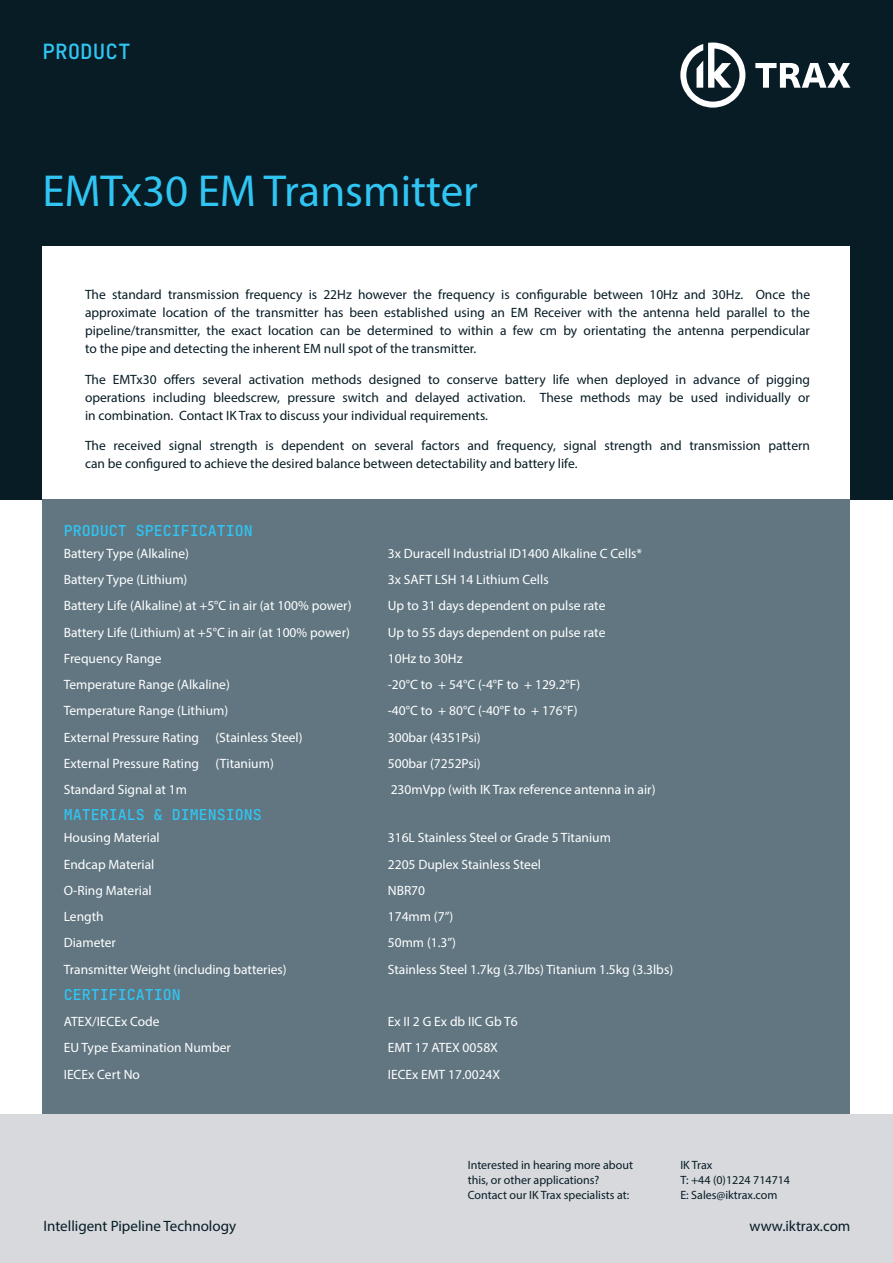
<style>
.page{position:relative;width:893px;height:1263px;background:#fff}
.page>*{position:absolute;margin:0;border:0;box-sizing:border-box;transform-origin:0 0}
.t1{font:45px "Myriad Pro";color:#30c5f3}
.t2{font:21px "Jet Brains Mono";color:#30c5f3}
.t3{font:15px "Jet Brains Mono";color:#30c5f3}
.t4{font:15px "Myriad Pro";color:#071c25}
.t5{font:13.5px "Myriad Pro";color:#fff}
.t6{font:13.5px/18px "Myriad Pro";color:#071c25;text-align:justify}
.t7{font:12px/15px "Myriad Pro";color:#071c25}
</style>
<div class="page">
<div style="left:0;top:0;width:893px;height:499px;background:#071c25"></div>
<div style="left:43px;top:246px;width:807px;height:283px;background:#fff"></div>
<div style="left:0;top:1114px;width:893px;height:149px;background:#d7d9dd"></div>
<svg style="left:755px;top:63px;width:95px;height:25px"></svg>
<svg style="left:680px;top:43px;width:65px;height:65px"></svg>
<div style="left:43px;top:499px;width:807px;height:615px;background:#617681"></div>
<p class="t2" style="left:43px;top:37px;width:90px">PRODUCT</p>
<p class="t1" style="left:43px;top:163px;width:437px">EMTx30 EM Transmitter</p>
<p class="t6" style="left:85px;top:285px;width:726px">The standard transmission frequency is 22Hz however the frequency is configurable between 10Hz and 30Hz. Once the approximate location of the transmitter has been established using an EM Receiver with the antenna held parallel to the pipeline/transmitter, the exact location can be determined to within a few cm by orientating the antenna perpendicular to the pipe and detecting the inherent EM null spot of the transmitter.</p>
<p class="t6" style="left:85px;top:370px;width:726px">The EMTx30 offers several activation methods designed to conserve battery life when deployed in advance of pigging operations including bleedscrew, pressure switch and delayed activation. These methods may be used individually or in combination. Contact IK Trax to discuss your individual requirements.</p>
<p class="t6" style="left:85px;top:437px;width:726px">The received signal strength is dependent on several factors and frequency, signal strength and transmission pattern can be configured to achieve the desired balance between detectability and battery life.</p>
<p class="t3" style="left:64px;top:520px;width:191px">PRODUCT SPECIFICATION</p>
<p class="t5" style="left:64px;top:545px;width:127px">Battery Type (Alkaline)</p>
<p class="t5" style="left:388px;top:545px;width:256px">3x Duracell Industrial ID1400 Alkaline C Cells*</p>
<p class="t5" style="left:64px;top:571px;width:125px">Battery Type (Lithium)</p>
<p class="t5" style="left:388px;top:571px;width:162px">3x SAFT LSH 14 Lithium Cells</p>
<p class="t5" style="left:64px;top:597px;width:289px">Battery Life (Alkaline) at +5°C in air (at 100% power)</p>
<p class="t5" style="left:388px;top:597px;width:219px">Up to 31 days dependent on pulse rate</p>
<p class="t5" style="left:64px;top:624px;width:288px">Battery Life (Lithium) at +5°C in air (at 100% power)</p>
<p class="t5" style="left:388px;top:624px;width:219px">Up to 55 days dependent on pulse rate</p>
<p class="t5" style="left:64px;top:650px;width:99px">Frequency Range</p>
<p class="t5" style="left:388px;top:650px;width:76px">10Hz to 30Hz</p>
<p class="t5" style="left:64px;top:676px;width:168px">Temperature Range (Alkaline)</p>
<p class="t5" style="left:388px;top:676px;width:194px">-20°C to + 54°C (-4°F to + 129.2°F)</p>
<p class="t5" style="left:64px;top:702px;width:166px">Temperature Range (Lithium)</p>
<p class="t5" style="left:388px;top:702px;width:191px">-40°C to + 80°C (-40°F to + 176°F)</p>
<p class="t5" style="left:64px;top:729px;width:240px">External Pressure Rating (Stainless Steel)</p>
<p class="t5" style="left:388px;top:729px;width:95px">300bar (4351Psi)</p>
<p class="t5" style="left:64px;top:755px;width:212px">External Pressure Rating (Titanium)</p>
<p class="t5" style="left:388px;top:755px;width:95px">500bar (7252Psi)</p>
<p class="t5" style="left:64px;top:781px;width:125px">Standard Signal at 1m</p>
<p class="t5" style="left:391px;top:781px;width:266px">230mVpp (with IK Trax reference antenna in air)</p>
<p class="t3" style="left:64px;top:805px;width:200px">MATERIALS &amp; DIMENSIONS</p>
<p class="t5" style="left:64px;top:829px;width:97px">Housing Material</p>
<p class="t5" style="left:388px;top:829px;width:225px">316L Stainless Steel or Grade 5 Titanium</p>
<p class="t5" style="left:64px;top:856px;width:92px">Endcap Material</p>
<p class="t5" style="left:388px;top:856px;width:155px">2205 Duplex Stainless Steel</p>
<p class="t5" style="left:64px;top:882px;width:89px">O-Ring Material</p>
<p class="t5" style="left:388px;top:882px;width:39px">NBR70</p>
<p class="t5" style="left:64px;top:908px;width:41px">Length</p>
<p class="t5" style="left:388px;top:908px;width:67px">174mm (7”)</p>
<p class="t5" style="left:64px;top:934px;width:54px">Diameter</p>
<p class="t5" style="left:388px;top:934px;width:70px">50mm (1.3”)</p>
<p class="t5" style="left:64px;top:961px;width:224px">Transmitter Weight (including batteries)</p>
<p class="t5" style="left:388px;top:961px;width:287px">Stainless Steel 1.7kg (3.7lbs) Titanium 1.5kg (3.3lbs)</p>
<p class="t3" style="left:64px;top:985px;width:118px">CERTIFICATION</p>
<p class="t5" style="left:64px;top:1013px;width:97px">ATEX/IECEx Code</p>
<p class="t5" style="left:388px;top:1013px;width:131px">Ex II 2 G Ex db IIC Gb T6</p>
<p class="t5" style="left:64px;top:1040px;width:169px">EU Type Examination Number</p>
<p class="t5" style="left:388px;top:1040px;width:112px">EMT 17 ATEX 0058X</p>
<p class="t5" style="left:64px;top:1066px;width:78px">IECEx Cert No</p>
<p class="t5" style="left:388px;top:1066px;width:114px">IECEx EMT 17.0024X</p>
<p class="t4" style="left:43px;top:1217px;width:194px">Intelligent Pipeline Technology</p>
<p class="t7" style="left:468px;top:1157px;width:167px">Interested in hearing more about this, or other applications?</p>
<p class="t7" style="left:468px;top:1187px;width:163px">Contact our IK Trax specialists at:</p>
<p class="t7" style="left:680px;top:1157px;width:34px">IK Trax</p>
<p class="t7" style="left:680px;top:1172px;width:111px">T: +44 (0)1224 714714</p>
<p class="t7" style="left:680px;top:1187px;width:99px">E: Sales@iktrax.com</p>
<p class="t4" style="left:749px;top:1217px;width:102px">www.iktrax.com</p>
</div>
